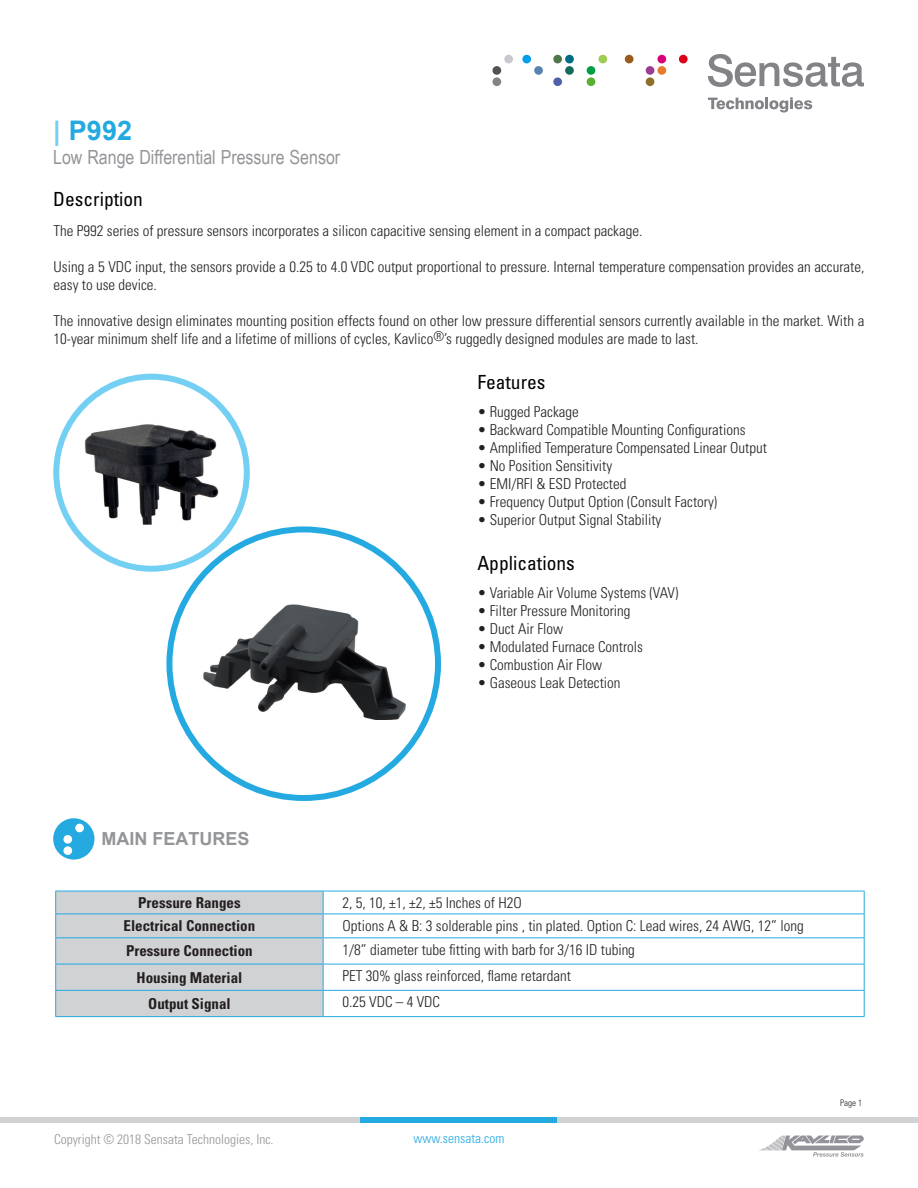
<style>
.page{position:relative;width:918px;height:1188px;background:#fff}
.page>*{position:absolute;margin:0;border:0;box-sizing:border-box;transform-origin:0 0}
.t1{font:700 27px "Arial";color:#24aae1}
.t2{font:19.5px "Arial Narrow";color:#939598}
.t3{font:condensed 19.5px "Univers LT Std";color:#000}
.t4{font:700 18px "Arial";color:#939598}
.t5{font:300 condensed 15px/18px "Univers LT Std";color:#231f20}
.t6{font:700 condensed 15px "Univers LT Std";color:#231f20}
.t7{font:300 condensed 13.5px "Univers LT Std";color:#939598}
.t8{font:300 condensed 13.5px "Univers LT Std";color:#24aae1}
.t9{font:300 condensed 9px "Univers LT Std";color:#231f20}
.s1{color:#74d0f2}
</style>
<div class="page">
<svg style="left:708px;top:54px;width:156px;height:33px"></svg>
<svg style="left:708px;top:97px;width:104px;height:15px"></svg>
<div style="left:492px;top:77px;width:9px;height:9px;background:#828287;border-radius:50%"></div>
<div style="left:522px;top:55px;width:9px;height:8px;background:#009eed;border-radius:50%"></div>
<div style="left:534px;top:66px;width:9px;height:9px;background:#5982b0;border-radius:50%"></div>
<div style="left:553px;top:55px;width:9px;height:8px;background:#4f784a;border-radius:50%"></div>
<div style="left:565px;top:55px;width:9px;height:8px;background:#006b87;border-radius:50%"></div>
<div style="left:565px;top:66px;width:9px;height:9px;background:#146b5c;border-radius:50%"></div>
<div style="left:553px;top:77px;width:9px;height:9px;background:#4f61ad;border-radius:50%"></div>
<div style="left:598px;top:55px;width:9px;height:8px;background:#a1cc52;border-radius:50%"></div>
<div style="left:587px;top:66px;width:8px;height:9px;background:#009e45;border-radius:50%"></div>
<div style="left:587px;top:77px;width:8px;height:9px;background:#59b030;border-radius:50%"></div>
<div style="left:657px;top:55px;width:9px;height:8px;background:#d9007a;border-radius:50%"></div>
<div style="left:646px;top:66px;width:8px;height:9px;background:#9c3d91;border-radius:50%"></div>
<div style="left:657px;top:66px;width:9px;height:9px;background:#e87a2b;border-radius:50%"></div>
<div style="left:646px;top:77px;width:8px;height:9px;background:#8c7029;border-radius:50%"></div>
<div style="left:679px;top:55px;width:9px;height:8px;background:#d90017;border-radius:50%"></div>
<div style="left:504px;top:55px;width:9px;height:8px;background:#c7c9cc;border-radius:50%"></div>
<div style="left:492px;top:66px;width:9px;height:9px;background:#525254;border-radius:50%"></div>
<div style="left:625px;top:55px;width:9px;height:8px;background:#995c1a;border-radius:50%"></div>
<div style="left:0;top:1117px;width:918px;height:6px;background:#d1d2d4"></div>
<div style="left:361px;top:1117px;width:196px;height:6px;background:#24aae1"></div>
<svg style="left:760px;top:1136px;width:104px;height:21px"></svg>
<hr style="left:323px;top:891px;width:542px;height:1px;background:#24aae1">
<hr style="left:323px;top:914px;width:542px;height:1px;background:#24aae1">
<hr style="left:323px;top:937px;width:542px;height:1px;background:#24aae1">
<hr style="left:323px;top:964px;width:542px;height:1px;background:#24aae1">
<hr style="left:323px;top:990px;width:542px;height:1px;background:#24aae1">
<svg style="left:55px;top:891px;width:269px;height:125px;background:#c9d0d4"></svg>
<svg style="left:864px;top:891px;width:1px;height:125px"></svg>
<hr style="left:55px;top:1016px;width:268px;height:1px;background:#24aae1">
<hr style="left:323px;top:1016px;width:542px;height:1px;background:#24aae1">
<svg style="left:53px;top:818px;width:41px;height:42px"></svg>
<img style="left:203px;top:604px;width:225px;height:116px">
<div style="left:166px;top:526px;width:275px;height:275px;border:6px solid #24aae1;border-radius:50%"></div>
<img style="left:84px;top:424px;width:135px;height:101px">
<div style="left:53px;top:374px;width:197px;height:198px;border:6px solid #74d0f2;border-radius:50%"></div>
<p class="t1" style="left:53px;top:113px;width:80px"><span class="s1">|</span> P992</p>
<p class="t2" style="left:53px;top:143px;width:289px">Low Range Differential Pressure Sensor</p>
<p class="t3" style="left:53px;top:187px;width:91px">Description</p>
<p class="t5" style="left:54px;top:221px;width:590px">The P992 series of pressure sensors incorporates a silicon capacitive sensing element in a compact package.</p>
<p class="t5" style="left:54px;top:257px;width:812px">Using a 5 VDC input, the sensors provide a 0.25 to 4.0 VDC output proportional to pressure. Internal temperature compensation provides an accurate, easy to use device.</p>
<p class="t5" style="left:54px;top:311px;width:812px">The innovative design eliminates mounting position effects found on other low pressure differential sensors currently available in the market. With a<br>10-year minimum shelf life and a lifetime of millions of cycles, Kavlico<sup>®</sup>’s ruggedly designed modules are made to last.</p>
<p class="t3" style="left:477px;top:369px;width:70px">Features</p>
<p class="t5" style="left:477px;top:403px;width:103px">• Rugged Package</p>
<p class="t5" style="left:477px;top:421px;width:270px">• Backward Compatible Mounting Configurations</p>
<p class="t5" style="left:477px;top:439px;width:291px">• Amplified Temperature Compensated Linear Output</p>
<p class="t5" style="left:477px;top:457px;width:136px">• No Position Sensitivity</p>
<p class="t5" style="left:477px;top:475px;width:151px">• EMI/RFI &amp; ESD Protected</p>
<p class="t5" style="left:477px;top:493px;width:241px">• Frequency Output Option (Consult Factory)</p>
<p class="t5" style="left:477px;top:511px;width:186px">• Superior Output Signal Stability</p>
<p class="t4" style="left:102px;top:827px;width:149px">MAIN FEATURES</p>
<p class="t3" style="left:477px;top:551px;width:99px">Applications</p>
<p class="t5" style="left:477px;top:584px;width:202px">• Variable Air Volume Systems (VAV)</p>
<p class="t5" style="left:477px;top:602px;width:155px">• Filter Pressure Monitoring</p>
<p class="t5" style="left:477px;top:620px;width:87px">• Duct Air Flow</p>
<p class="t5" style="left:477px;top:638px;width:167px">• Modulated Furnace Controls</p>
<p class="t5" style="left:477px;top:656px;width:126px">• Combustion Air Flow</p>
<p class="t5" style="left:477px;top:674px;width:145px">• Gaseous Leak Detection</p>
<p class="t6" style="left:138px;top:893px;width:104px">Pressure Ranges</p>
<p class="t5" style="left:343px;top:894px;width:181px">2, 5, 10, ±1, ±2, ±5 Inches of H2O</p>
<p class="t6" style="left:124px;top:917px;width:133px">Electrical Connection</p>
<p class="t5" style="left:343px;top:916px;width:463px">Options A &amp; B: 3 solderable pins , tin plated. Option C: Lead wires, 24 AWG, 12” long</p>
<p class="t6" style="left:126px;top:942px;width:128px">Pressure Connection</p>
<p class="t5" style="left:343px;top:940px;width:294px">1/8” diameter tube fitting with barb for 3/16 ID tubing</p>
<p class="t6" style="left:137px;top:968px;width:107px">Housing Material</p>
<p class="t5" style="left:343px;top:967px;width:230px">PET 30% glass reinforced, flame retardant</p>
<p class="t6" style="left:148px;top:994px;width:84px">Output Signal</p>
<p class="t5" style="left:343px;top:993px;width:99px">0.25 VDC – 4 VDC</p>
<p class="t7" style="left:54px;top:1131px;width:221px">Copyright © 2018 Sensata Technologies, Inc.</p>
<p class="t8" style="left:414px;top:1130px;width:92px">www.sensata.com</p>
<p class="t9" style="left:840px;top:1098px;width:23px">Page 1</p>
</div>
